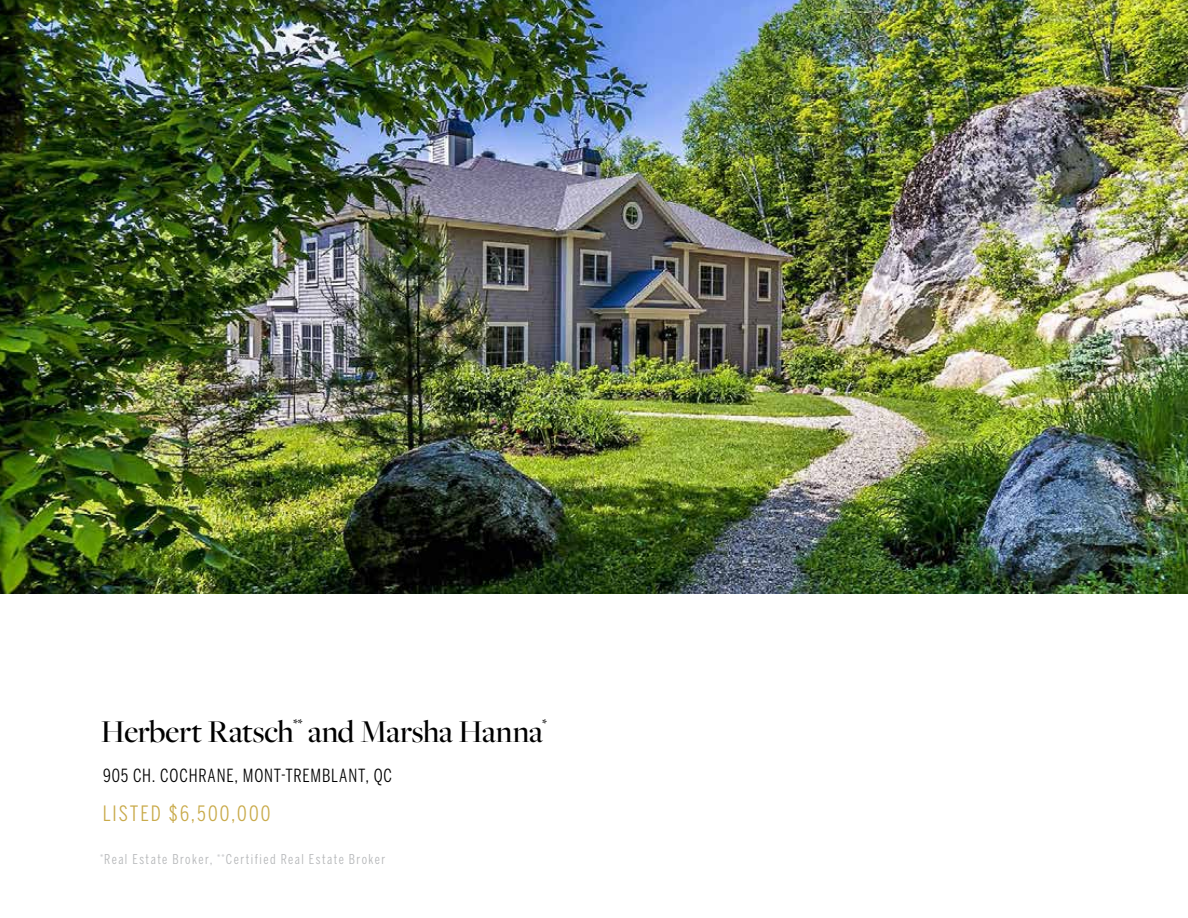
<style>
.page{position:relative;width:1188px;height:918px;background:#fff}
.page>*{position:absolute;margin:0;border:0;box-sizing:border-box;transform-origin:0 0}
.t1{font:500 33px "Freight Big Pro";letter-spacing:-.01em;color:#000}
.t2{font:21px "Benton Sans Compressed";letter-spacing:.095em;color:#c9aa4a}
.t3{font:18px "Benton Sans Compressed";letter-spacing:.045em;color:#000}
.t4{font:500 13.95px "Freight Big Pro";color:#000}
.t5{font:13.5px "Benton Sans Compressed";letter-spacing:.11em;color:#b4b6b8}
</style>
<div class="page">
<img style="left:0;top:0;width:1188px;height:594px">
<p class="t4" style="left:294px;top:715px;width:10px">**</p>
<p class="t4" style="left:542px;top:715px;width:6px">*</p>
<h1 class="t1" style="left:101px;top:710px;width:443px">Herbert Ratsch and Marsha Hanna</h1>
<h3 class="t3" style="left:103px;top:764px;width:290px">905 CH. COCHRANE, MONT-TREMBLANT, QC</h3>
<h2 class="t2" style="left:103px;top:801px;width:169px">LISTED $6,500,000</h2>
<p class="t5" style="left:100px;top:851px;width:287px"><sup>*</sup>Real Estate Broker, <sup>**</sup>Certified Real Estate Broker</p>
</div>
